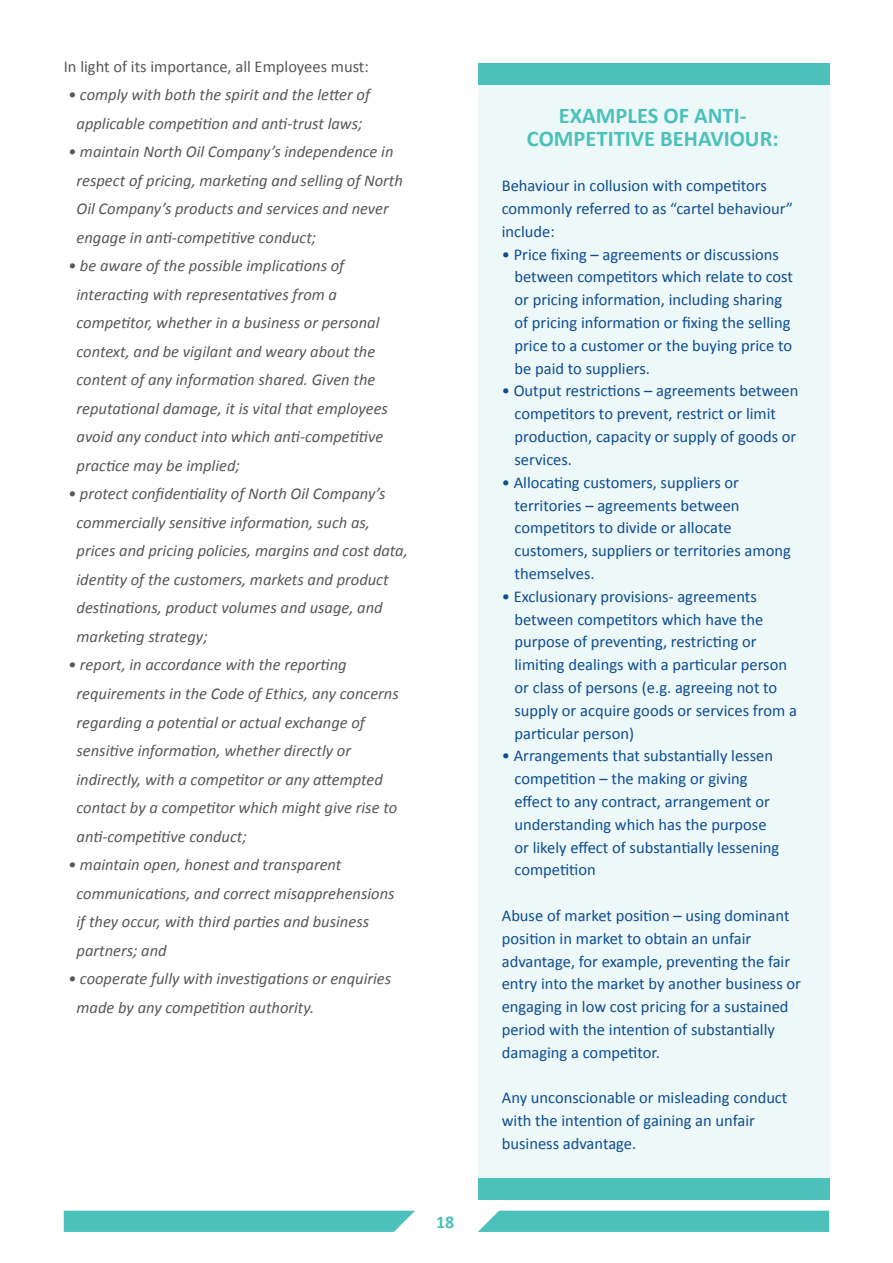
<style>
.page{position:relative;width:893px;height:1263px;background:#fff}
.page>*{position:absolute;margin:0;border:0;box-sizing:border-box;transform-origin:0 0}
.t1{font:700 22.5px/22.8px "Calibri";color:#4cc1bb;text-align:center}
.t2{font:700 18px "Calibri";color:#4cc1bb}
.t3{font:16.5px/22.8px "Calibri";color:#0e4c90}
.t4{font:italic 16.5px/28.5px "Calibri";color:#575756}
.t5{font:16.5px "Calibri";color:#575756}
</style>
<div class="page">
<div style="left:478px;top:1211px;width:351px;height:21px;background:#4cc1bb"></div>
<div style="left:64px;top:1211px;width:351px;height:21px;background:#4cc1bb"></div>
<div style="left:478px;top:64px;width:351px;height:1135px;background:#edf8f8"></div>
<div style="left:478px;top:64px;width:351px;height:21px;background:#4cc1bb"></div>
<div style="left:478px;top:1178px;width:351px;height:21px;background:#4cc1bb"></div>
<p class="t5" style="left:64px;top:56px;width:307px">In light of its importance, all Employees must:</p>
<p class="t4" style="left:68px;top:80px;width:304px;text-align:center">• comply with both the spirit and the letter of applicable competition and anti-trust laws;</p>
<p class="t4" style="left:77px;top:137px;width:328px;text-indent:-9px">• maintain North Oil Company’s independence in respect of pricing, marketing and selling of North Oil Company’s products and services and never engage in anti-competitive conduct;</p>
<p class="t4" style="left:77px;top:251px;width:313px;text-indent:-9px">• be aware of the possible implications of interacting with representatives from a competitor, whether in a business or personal context, and be vigilant and weary about the content of any information shared. Given the reputational damage, it is vital that employees avoid any conduct into which anti-competitive practice may be implied;</p>
<p class="t4" style="left:77px;top:479px;width:333px;text-indent:-9px">• protect confidentiality of North Oil Company’s commercially sensitive information, such as, prices and pricing policies, margins and cost data, identity of the customers, markets and product destinations, product volumes and usage, and marketing strategy;</p>
<p class="t4" style="left:77px;top:650px;width:324px;text-indent:-9px">• report, in accordance with the reporting requirements in the Code of Ethics, any concerns regarding a potential or actual exchange of sensitive information, whether directly or indirectly, with a competitor or any attempted contact by a competitor which might give rise to anti-competitive conduct;</p>
<p class="t4" style="left:77px;top:850px;width:320px;text-indent:-9px">• maintain open, honest and transparent communications, and correct misapprehensions if they occur, with third parties and business partners; and</p>
<p class="t4" style="left:77px;top:964px;width:316px;text-indent:-9px">• cooperate fully with investigations or enquiries made by any competition authority.</p>
<p class="t2" style="left:436px;top:1209px;width:20px">18</p>
<p class="t1" style="left:527px;top:103px;width:253px">EXAMPLES OF ANTI-<br>COMPETITIVE BEHAVIOUR:</p>
<p class="t3" style="left:502px;top:174px;width:293px">Behaviour in collusion with competitors commonly referred to as “cartel behaviour” include:</p>
<p class="t3" style="left:514px;top:243px;width:280px;text-indent:-13px">• Price fixing – agreements or discussions between competitors which relate to cost or pricing information, including sharing of pricing information or fixing the selling price to a customer or the buying price to be paid to suppliers.</p>
<p class="t3" style="left:514px;top:380px;width:285px;text-indent:-13px">• Output restrictions – agreements between competitors to prevent, restrict or limit production, capacity or supply of goods or services.</p>
<p class="t3" style="left:514px;top:471px;width:278px;text-indent:-13px">• Allocating customers, suppliers or territories – agreements between competitors to divide or allocate customers, suppliers or territories among themselves.</p>
<p class="t3" style="left:514px;top:585px;width:284px;text-indent:-13px">• Exclusionary provisions- agreements between competitors which have the purpose of preventing, restricting or limiting dealings with a particular person or class of persons (e.g. agreeing not to supply or acquire goods or services from a particular person)</p>
<p class="t3" style="left:514px;top:744px;width:266px;text-indent:-13px">• Arrangements that substantially lessen competition – the making or giving effect to any contract, arrangement or understanding which has the purpose or likely effect of substantially lessening competition</p>
<p class="t3" style="left:502px;top:904px;width:301px">Abuse of market position – using dominant position in market to obtain an unfair advantage, for example, preventing the fair entry into the market by another business or engaging in low cost pricing for a sustained period with the intention of substantially damaging a competitor.</p>
<p class="t3" style="left:502px;top:1086px;width:287px">Any unconscionable or misleading conduct with the intention of gaining an unfair business advantage.</p>
</div>
